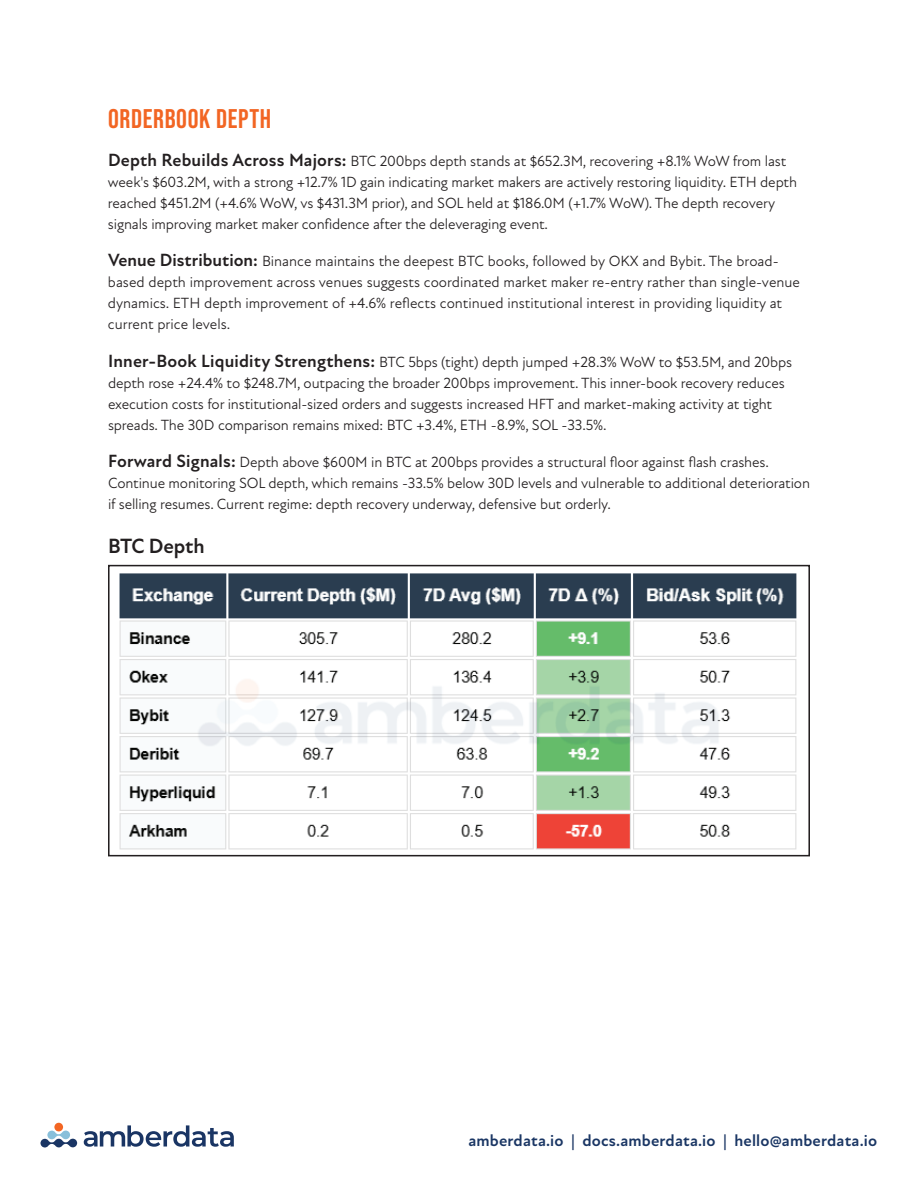
<style>
.page{position:relative;width:918px;height:1188px;background:#fff}
.page>*{position:absolute;margin:0;border:0;box-sizing:border-box;transform-origin:0 0}
.t1{font:27px "Bebas Neue";letter-spacing:.025em;color:#f26523}
.t2{font:700 21px "New Atten";letter-spacing:-.015em;color:#231f20}
.t3{font:700 16.5px "New Atten";letter-spacing:.01em;color:#1a3664}
.t4{font:15px/21px "New Atten";letter-spacing:-.01em;color:#231f20}
.s1{font-weight:700;font-size:18px}
</style>
<div class="page">
<svg style="left:40px;top:1131px;width:37px;height:17px"></svg>
<div style="left:54px;top:1123px;width:9px;height:8px;background:#f36623;border-radius:50%"></div>
<svg style="left:84px;top:1125px;width:150px;height:22px"></svg>
<img style="left:119px;top:573px;width:678px;height:277px">
<div style="left:108px;top:565px;width:702px;height:291px;border:2px solid #231f20"></div>
<h1 class="t1" style="left:108px;top:104px;width:165px">ORDERBOOK DEPTH</h1>
<p class="t4" style="left:108px;top:150px;width:691px"><span class="s1">Depth Rebuilds Across Majors:</span> BTC 200bps depth stands at $652.3M, recovering +8.1% WoW from last week's $603.2M, with a strong +12.7% 1D gain indicating market makers are actively restoring liquidity. ETH depth reached $451.2M (+4.6% WoW, vs $431.3M prior), and SOL held at $186.0M (+1.7% WoW). The depth recovery signals improving market maker confidence after the deleveraging event.</p>
<p class="t4" style="left:108px;top:251px;width:694px"><span class="s1">Venue Distribution:</span> Binance maintains the deepest BTC books, followed by OKX and Bybit. The broad&shy;based depth improvement across venues suggests coordinated market maker re-entry rather than single-venue dynamics. ETH depth improvement of +4.6% reflects continued institutional interest in providing liquidity at current price levels.</p>
<p class="t4" style="left:108px;top:351px;width:686px"><span class="s1">Inner-Book Liquidity Strengthens:</span> BTC 5bps (tight) depth jumped +28.3% WoW to $53.5M, and 20bps depth rose +24.4% to $248.7M, outpacing the broader 200bps improvement. This inner-book recovery reduces execution costs for institutional-sized orders and suggests increased HFT and market-making activity at tight spreads. The 30D comparison remains mixed: BTC +3.4%, ETH -8.9%, SOL -33.5%.</p>
<p class="t4" style="left:108px;top:452px;width:704px"><span class="s1">Forward Signals:</span> Depth above $600M in BTC at 200bps provides a structural floor against flash crashes.<br>Continue monitoring SOL depth, which remains -33.5% below 30D levels and vulnerable to additional deterioration if selling resumes. Current regime: depth recovery underway, defensive but orderly.</p>
<h2 class="t2" style="left:108px;top:533px;width:98px">BTC Depth</h2>
<p class="t3" style="left:468px;top:1131px;width:410px">amberdata.io | docs.amberdata.io | hello@amberdata.io</p>
</div>
